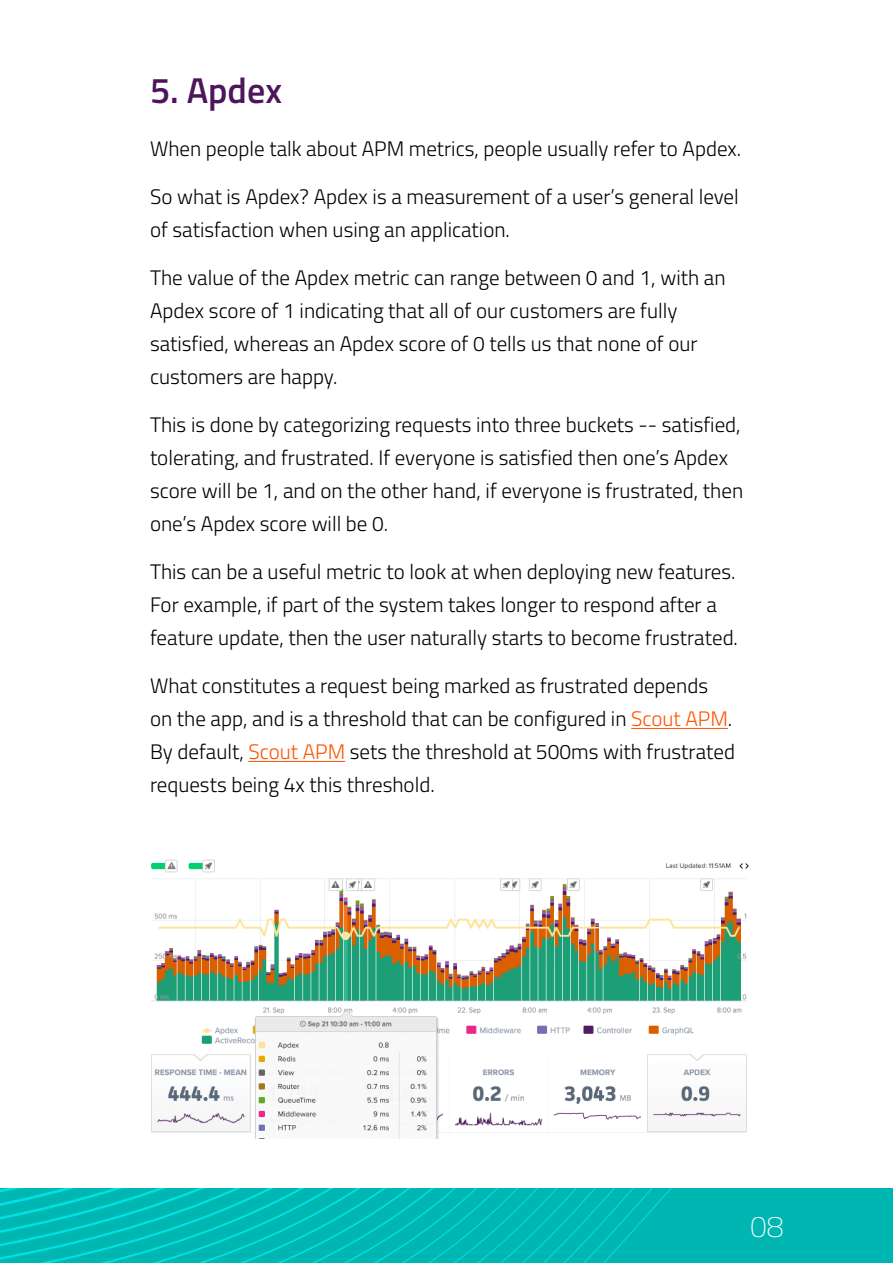
<style>
.page{position:relative;width:893px;height:1263px;background:#fff}
.page>*{position:absolute;margin:0;border:0;box-sizing:border-box;transform-origin:0 0}
.t1{font:600 36px "Titillium";color:#4d165c}
.t2{font:100 30px "Titillium";color:#fff}
.t3{font:300 21px/33px "Titillium";color:#000}
.s1{color:#ff5300}
</style>
<div class="page">
<svg style="left:0;top:727px;width:893px;height:536px"></svg>
<h1 class="t1" style="left:150px;top:63px;width:134px">5. Apdex</h1>
<p class="t3" style="left:150px;top:131px;width:593px">When people talk about APM metrics, people usually refer to Apdex.</p>
<p class="t3" style="left:150px;top:179px;width:590px">So what is Apdex? Apdex is a measurement of a user’s general level of satisfaction when using an application.</p>
<p class="t3" style="left:150px;top:260px;width:577px">The value of the Apdex metric can range between 0 and 1, with an Apdex score of 1 indicating that all of our customers are fully satisfied, whereas an Apdex score of 0 tells us that none of our customers are happy.</p>
<p class="t3" style="left:150px;top:407px;width:595px">This is done by categorizing requests into three buckets -- satisfied, tolerating, and frustrated. If everyone is satisfied then one’s Apdex score will be 1, and on the other hand, if everyone is frustrated, then one’s Apdex score will be 0.</p>
<p class="t3" style="left:150px;top:554px;width:589px">This can be a useful metric to look at when deploying new features.<br>For example, if part of the system takes longer to respond after a feature update, then the user naturally starts to become frustrated.</p>
<p class="t3" style="left:150px;top:668px;width:586px">What constitutes a request being marked as frustrated depends on the app, and is a threshold that can be configured in <span class="s1">Scout APM</span>.<br>By default, <span class="s1">Scout APM</span> sets the threshold at 500ms with frustrated requests being 4x this threshold.</p>
<h2 class="t2" style="left:750px;top:1205px;width:35px">08</h2>
</div>
